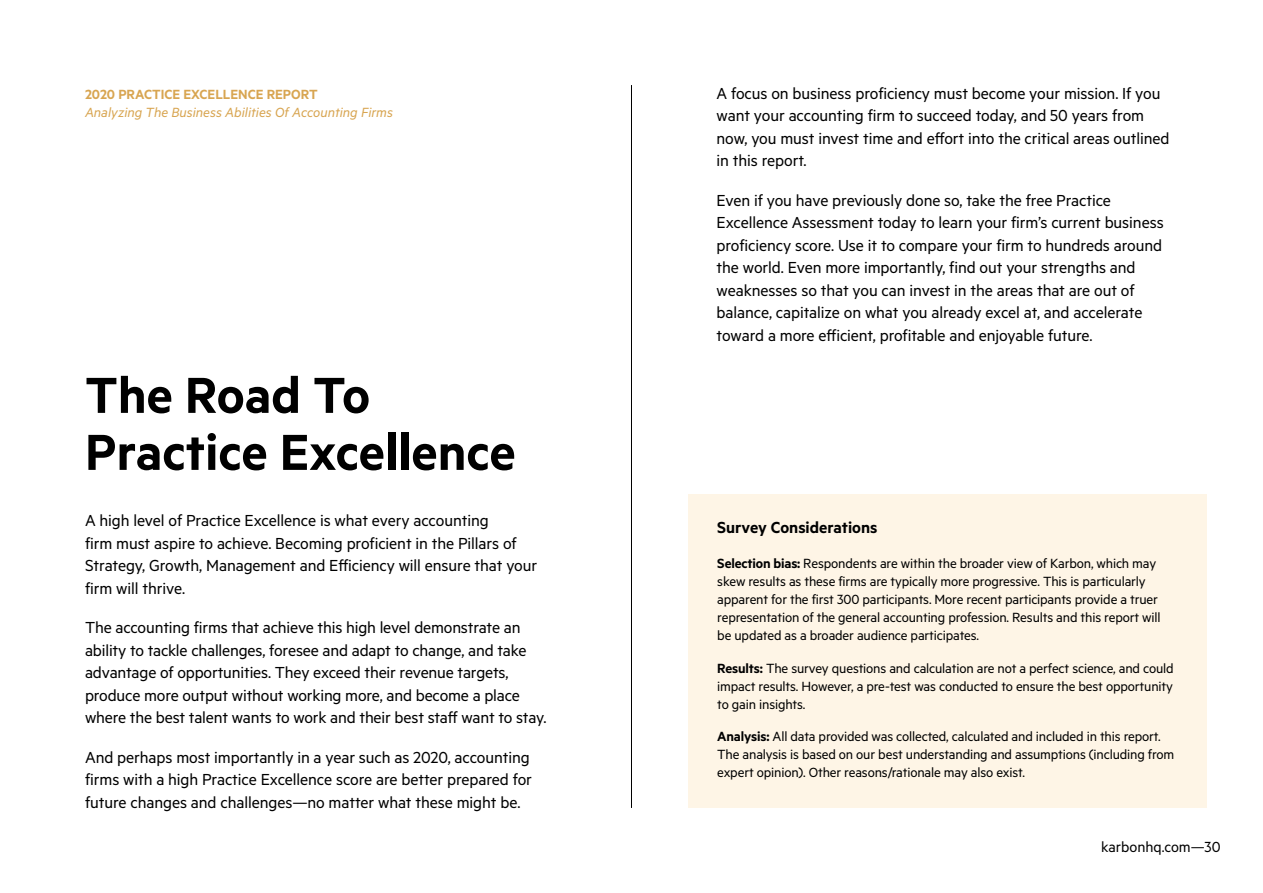
<style>
.page{position:relative;width:1263px;height:893px;background:#fff}
.page>*{position:absolute;margin:0;border:0;box-sizing:border-box;transform-origin:0 0}
.t1{font:600 57px/57px "Metric";color:#000}
.t2{font:18px/22.5px "Metric";letter-spacing:-.005em;color:#000}
.t3{font:600 18px "Metric";color:#000}
.t4{font:16.5px "Metric";color:#000}
.t5{font:15px/18px "Metric";letter-spacing:-.01em;color:#000}
.t6{font:italic 15px "Metric";color:#d8a551}
.t7{font:600 15px "Metric";color:#d8a551}
.s1{font-weight:600}
</style>
<div class="page">
<hr style="left:631px;top:85px;width:1px;height:723px;background:#000">
<div style="left:688px;top:494px;width:519px;height:314px;background:#fef5e6"></div>
<p class="t7" style="left:85px;top:85px;width:234px">2020 PRACTICE EXCELLENCE REPORT</p>
<p class="t6" style="left:85px;top:103px;width:309px">Analyzing The Business Abilities Of Accounting Firms</p>
<h1 class="t1" style="left:85px;top:365px;width:432px">The Road To<br>Practice Excellence</h1>
<p class="t2" style="left:85px;top:509px;width:454px">A high level of Practice Excellence is what every accounting<br>firm must aspire to achieve. Becoming proficient in the Pillars of Strategy, Growth, Management and Efficiency will ensure that your firm will thrive.</p>
<p class="t2" style="left:85px;top:616px;width:463px">The accounting firms that achieve this high level demonstrate an ability to tackle challenges, foresee and adapt to change, and take advantage of opportunities. They exceed their revenue targets, produce more output without working more, and become a place where the best talent wants to work and their best staff want to stay.</p>
<p class="t2" style="left:85px;top:745px;width:448px">And perhaps most importantly in a year such as 2020, accounting firms with a high Practice Excellence score are better prepared for future changes and challenges—no matter what these might be.</p>
<p class="t2" style="left:716px;top:81px;width:454px">A focus on business proficiency must become your mission. If you want your accounting firm to succeed today, and 50 years from now, you must invest time and effort into the critical areas outlined in this report.</p>
<p class="t2" style="left:716px;top:188px;width:449px">Even if you have previously done so, take the free Practice Excellence Assessment today to learn your firm’s current business proficiency score. Use it to compare your firm to hundreds around the world. Even more importantly, find out your strengths and weaknesses so that you can invest in the areas that are out of balance, capitalize on what you already excel at, and accelerate toward a more efficient, profitable and enjoyable future.</p>
<p class="t3" style="left:717px;top:517px;width:162px">Survey Considerations</p>
<p class="t5" style="left:717px;top:554px;width:445px"><span class="s1">Selection bias:</span> Respondents are within the broader view of Karbon, which may skew results as these firms are typically more progressive. This is particularly apparent for the first 300 participants. More recent participants provide a truer representation of the general accounting profession. Results and this report will be updated as a broader audience participates.</p>
<p class="t5" style="left:717px;top:658px;width:458px;text-align:justify"><span class="s1">Results:</span> The survey questions and calculation are not a perfect science, and could impact results. However, a pre-test was conducted to ensure the best opportunity to gain insights.</p>
<p class="t5" style="left:717px;top:727px;width:458px"><span class="s1">Analysis:</span> All data provided was collected, calculated and included in this report.<br>The analysis is based on our best understanding and assumptions (including from expert opinion). Other reasons/rationale may also exist.</p>
<p class="t4" style="left:1101px;top:837px;width:121px">karbonhq.com—30</p>
</div>
